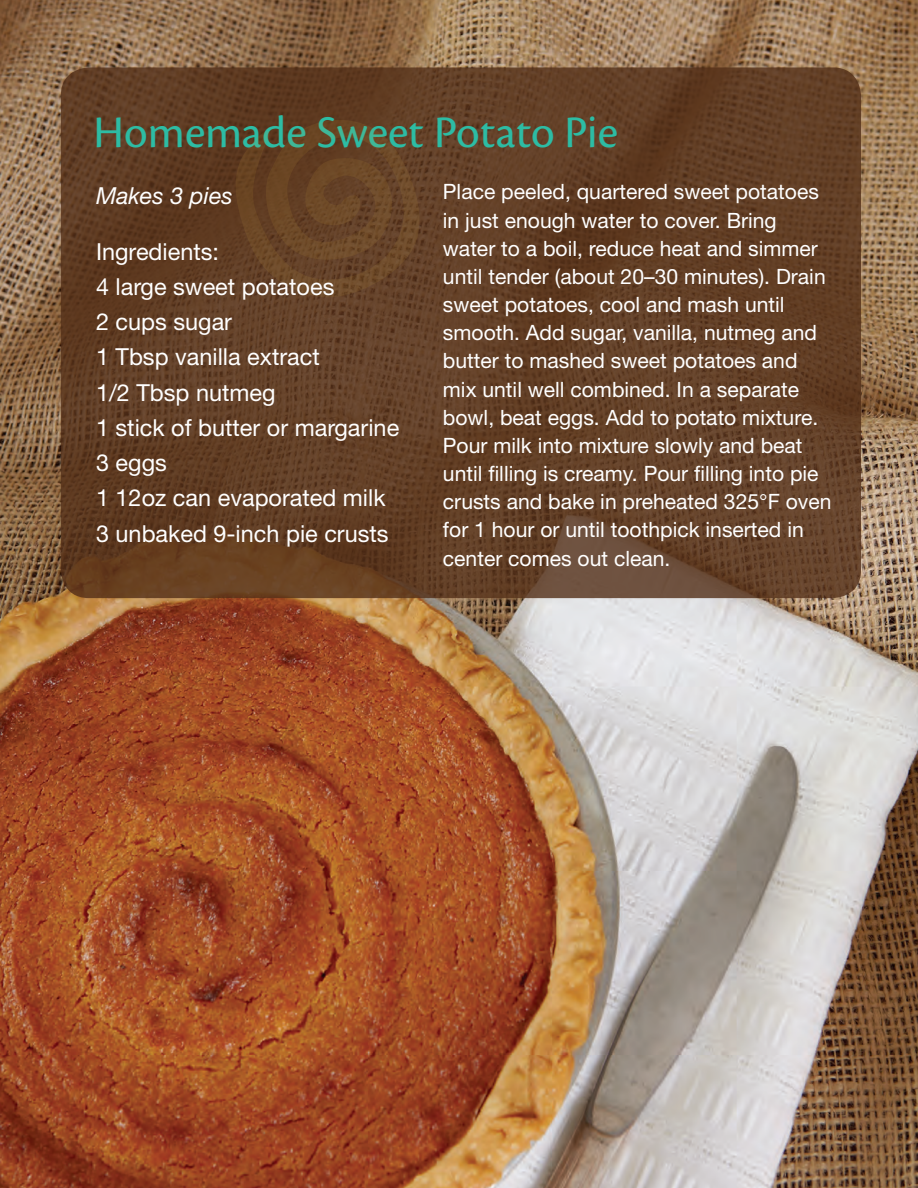
<style>
.page{position:relative;width:918px;height:1188px;background:#fff}
.page>*{position:absolute;margin:0;border:0;box-sizing:border-box;transform-origin:0 0}
.t1{font:46.95px "Cronos Pro";color:#2dbca4}
.t2{font:23.4px "Helvetica Neue LT Std";color:#fff}
.t3{font:italic 23.4px "Helvetica Neue LT Std";color:#fff}
.t4{font:21.15px/28.2px "Helvetica Neue LT Std";color:#fff}
</style>
<div class="page">
<img style="left:0;top:0;width:918px;height:1188px">
<svg style="left:420px;top:0;width:121px;height:67px;background:#a78864"></svg>
<svg style="left:61px;top:67px;width:800px;height:531px;background:#613e26"></svg>
<svg style="left:234px;top:118px;width:187px;height:180px;background:#664326"></svg>
<p class="t1" style="left:94px;top:105px;width:526px">Homemade Sweet Potato Pie</p>
<p class="t3" style="left:96px;top:181px;width:138px">Makes 3 pies</p>
<p class="t2" style="left:96px;top:238px;width:125px">Ingredients:</p>
<p class="t2" style="left:96px;top:273px;width:240px">4 large sweet potatoes</p>
<p class="t2" style="left:96px;top:308px;width:138px">2 cups sugar</p>
<p class="t2" style="left:96px;top:343px;width:225px">1 Tbsp vanilla extract</p>
<p class="t2" style="left:96px;top:378px;width:181px">1/2 Tbsp nutmeg</p>
<p class="t2" style="left:96px;top:414px;width:305px">1 stick of butter or margarine</p>
<p class="t2" style="left:96px;top:449px;width:72px">3 eggs</p>
<p class="t2" style="left:96px;top:484px;width:291px">1 12oz can evaporated milk</p>
<p class="t2" style="left:96px;top:519px;width:294px">3 unbaked 9-inch pie crusts</p>
<p class="t4" style="left:443px;top:178px;width:390px">Place peeled, quartered sweet potatoes in just enough water to cover. Bring water to a boil, reduce heat and simmer until tender (about 20–30 minutes). Drain sweet potatoes, cool and mash until smooth. Add sugar, vanilla, nutmeg and butter to mashed sweet potatoes and mix until well combined. In a separate bowl, beat eggs. Add to potato mixture.<br>Pour milk into mixture slowly and beat until filling is creamy. Pour filling into pie crusts and bake in preheated 325°F oven for 1 hour or until toothpick inserted in center comes out clean.</p>
</div>
